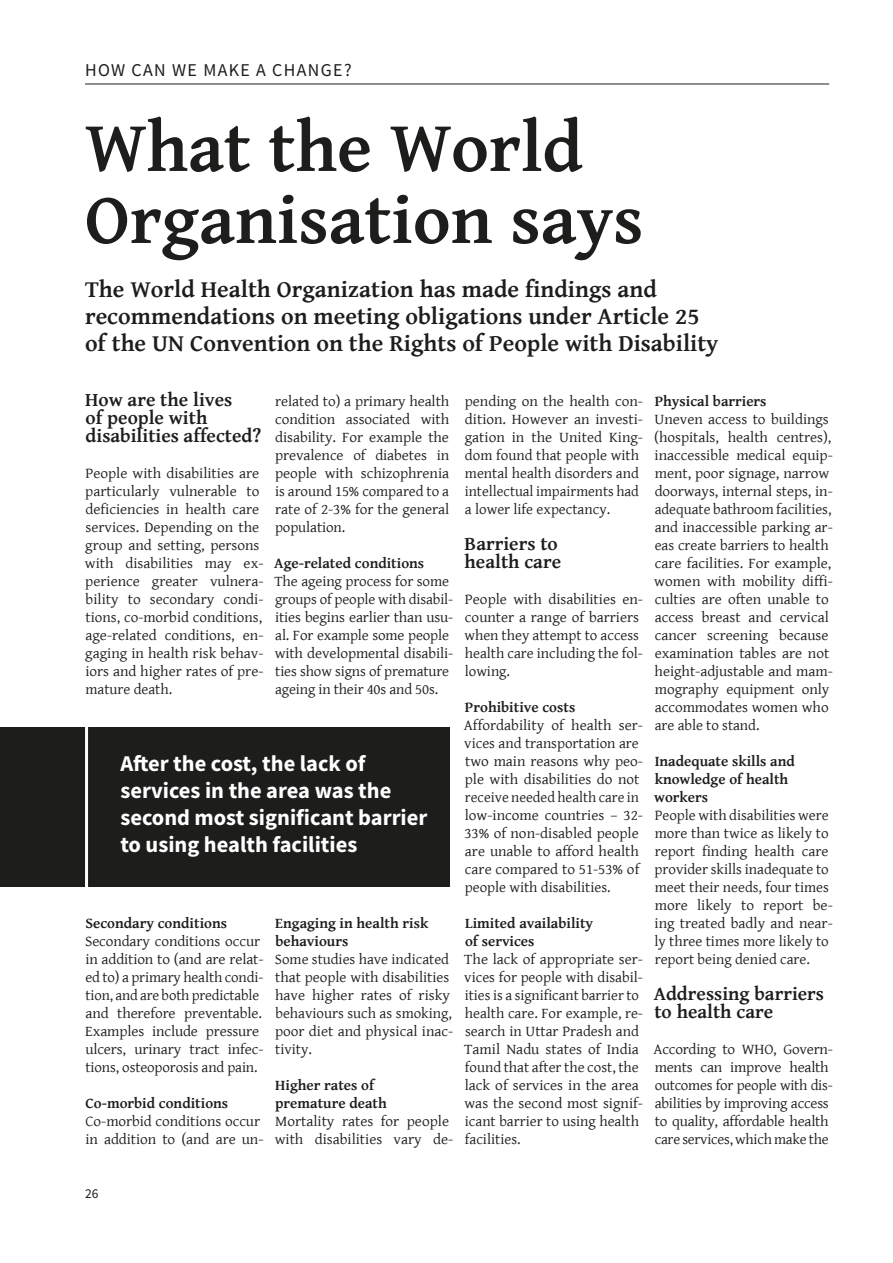
<style>
.page{position:relative;width:893px;height:1263px;background:#fff}
.page>*{position:absolute;margin:0;border:0;box-sizing:border-box;transform-origin:0 0}
.t1{font:700 72px/72px "Gentium Basic";color:#1d1d1b}
.t2{font:700 24px/27px "Gentium Basic";color:#1d1d1b}
.t3{font:700 22.5px/27px "Source Sans Pro";color:#fff}
.t4{font:700 19.5px/18px "Gentium Basic";color:#1d1d1b}
.t5{font:18px "Source Sans Pro";letter-spacing:.075em;color:#1d1d1b}
.t6{font:15px/18px "Gentium Basic";color:#1d1d1b}
.t7{font:700 15px/18px "Gentium Basic";color:#1d1d1b}
.t8{font:13.5px "Source Sans Pro";color:#1d1d1b}
</style>
<div class="page">
<hr style="left:85px;top:84px;width:744px;height:1px;background:#1d1d1b">
<div style="left:0;top:727px;width:450px;height:159px;background:#1d1d1b"></div>
<hr style="left:85px;top:722px;width:3px;height:169px;background:#fff">
<p class="t5" style="left:85px;top:59px;width:268px">HOW CAN WE MAKE A CHANGE?</p>
<h1 class="t1" style="left:85px;top:109px;width:560px">What the World<br>Organisation says</h1>
<h2 class="t2" style="left:85px;top:275px;width:635px">The World Health Organization has made findings and recommendations on meeting obligations under Article 25 of the UN Convention on the Rights of People with Disability</h2>
<h3 class="t4" style="left:85px;top:390px;width:178px">How are the lives<br>of people with disabilities affected?</h3>
<p class="t6" style="left:85px;top:463px;width:180px">People with disabilities are particularly vulnerable to deficiencies in health care services. Depending on the group and setting, persons with disabilities may ex&shy;perience greater vulnera&shy;bility to secondary condi&shy;tions, co-morbid conditions, age-related conditions, en&shy;gaging in health risk behav&shy;iors and higher rates of pre&shy;mature death.</p>
<p class="t6" style="left:275px;top:391px;width:176px;text-align:justify">related to) a primary health condition associated with disability. For example the prevalence of diabetes in people with schizophrenia is around 15% compared to a rate of 2-3% for the general population.</p>
<p class="t7" style="left:274px;top:553px;width:151px">Age-related conditions</p>
<p class="t6" style="left:274px;top:571px;width:180px">The ageing process for some groups of people with disabil&shy;ities begins earlier than usu&shy;al. For example some people with developmental disabili&shy;ties show signs of premature ageing in their 40s and 50s.</p>
<h3 class="t3" style="left:120px;top:749px;width:309px">After the cost, the lack of services in the area was the second most significant barrier to using health facilities</h3>
<p class="t7" style="left:85px;top:913px;width:143px">Secondary conditions</p>
<p class="t6" style="left:85px;top:931px;width:180px">Secondary conditions occur in addition to (and are relat&shy;ed to) a primary health condi&shy;tion, and are both predictable and therefore preventable.<br>Examples include pressure ulcers, urinary tract infec&shy;tions, osteoporosis and pain.</p>
<p class="t7" style="left:85px;top:1093px;width:144px">Co-morbid conditions</p>
<p class="t6" style="left:85px;top:1111px;width:180px">Co-morbid conditions occur in addition to (and are un-</p>
<p class="t7" style="left:275px;top:913px;width:154px">Engaging in health risk behaviours</p>
<p class="t6" style="left:275px;top:949px;width:180px">Some studies have indicated that people with disabilities have higher rates of risky behaviours such as smoking, poor diet and physical inac&shy;tivity.</p>
<p class="t7" style="left:275px;top:1075px;width:113px">Higher rates of premature death</p>
<p class="t6" style="left:275px;top:1111px;width:180px">Mortality rates for people with disabilities vary de-</p>
<p class="t6" style="left:465px;top:391px;width:180px">pending on the health con&shy;dition. However an investi&shy;gation in the United King&shy;dom found that people with mental health disorders and intellectual impairments had a lower life expectancy.</p>
<h3 class="t4" style="left:465px;top:534px;width:98px">Barriers to health care</h3>
<p class="t6" style="left:464px;top:589px;width:180px">People with disabilities en&shy;counter a range of barriers when they attempt to access health care including the fol&shy;lowing.</p>
<p class="t7" style="left:465px;top:697px;width:112px">Prohibitive costs</p>
<p class="t6" style="left:464px;top:715px;width:181px">Affordability of health ser&shy;vices and transportation are two main reasons why peo&shy;ple with disabilities do not receive needed health care in low-income countries – 32-<br>33% of non-disabled people are unable to afford health care compared to 51-53% of people with disabilities.</p>
<p class="t7" style="left:465px;top:913px;width:130px">Limited availability of services</p>
<p class="t6" style="left:464px;top:949px;width:180px">The lack of appropriate ser&shy;vices for people with disabil&shy;ities is a significant barrier to health care. For example, re&shy;search in Uttar Pradesh and<br>Tamil Nadu states of India found that after the cost, the lack of services in the area was the second most signif&shy;icant barrier to using health facilities.</p>
<p class="t7" style="left:655px;top:391px;width:113px">Physical barriers</p>
<p class="t6" style="left:654px;top:409px;width:180px">Uneven access to buildings (hospitals, health centres), inaccessible medical equip&shy;ment, poor signage, narrow doorways, internal steps, in&shy;adequate bathroom facilities, and inaccessible parking ar&shy;eas create barriers to health care facilities. For example, women with mobility diffi&shy;culties are often unable to access breast and cervical cancer screening because examination tables are not height-adjustable and mam&shy;mography equipment only accommodates women who are able to stand.</p>
<p class="t7" style="left:654px;top:751px;width:142px">Inadequate skills and knowledge of health workers</p>
<p class="t6" style="left:654px;top:805px;width:180px">People with disabilities were more than twice as likely to report finding health care provider skills inadequate to meet their needs, four times more likely to report be&shy;ing treated badly and near&shy;ly three times more likely to report being denied care.</p>
<h3 class="t4" style="left:654px;top:984px;width:172px">Addressing barriers to health care</h3>
<p class="t6" style="left:654px;top:1039px;width:181px">According to WHO, Govern&shy;ments can improve health outcomes for people with dis&shy;abilities by improving access to quality, affordable health care services, which make the</p>
<p class="t8" style="left:85px;top:1185px;width:15px">26</p>
</div>
